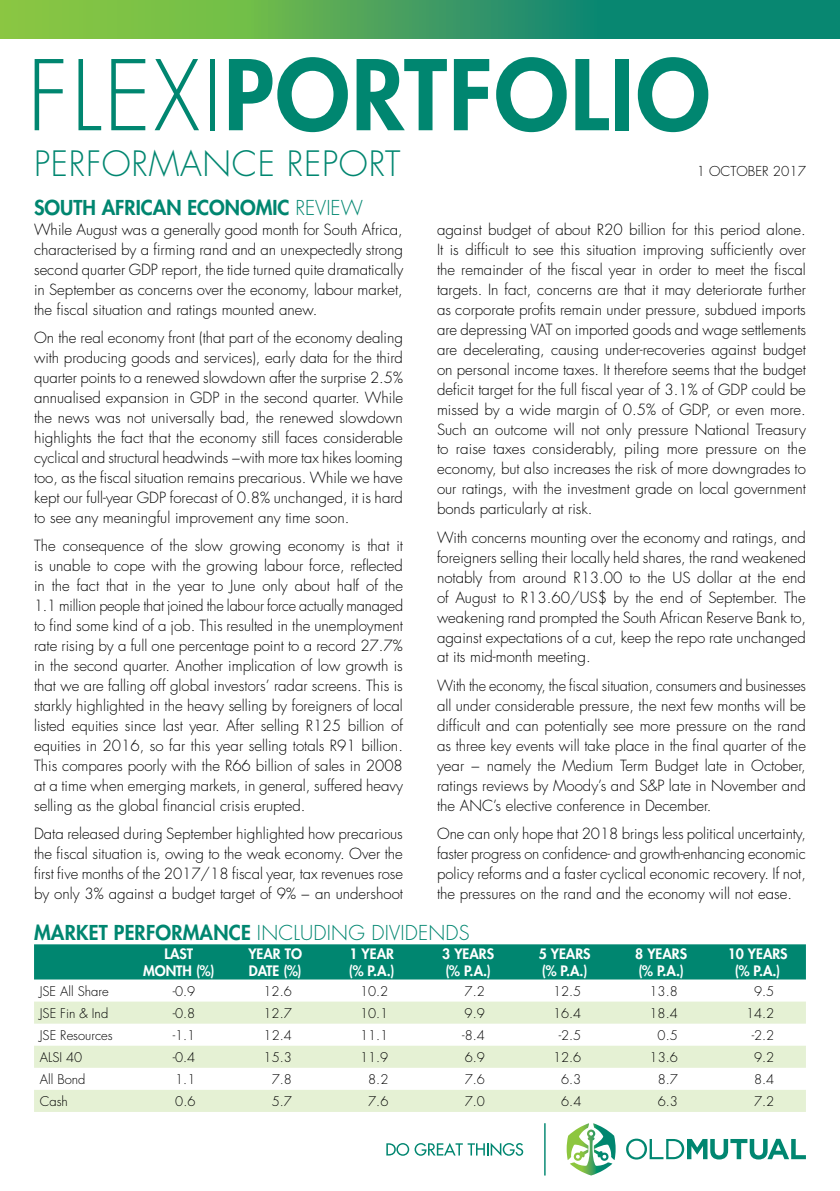
<style>
.page{position:relative;width:840px;height:1191px;background:#fff}
.page>*{position:absolute;margin:0;border:0;box-sizing:border-box;transform-origin:0 0}
.t1{font:800 94.4px "Futura Std";letter-spacing:.02em;color:#008670}
.t2{font:300 34px "Futura Std";letter-spacing:.02em;color:#008670}
.t3{font:300 20px "Futura Std";letter-spacing:.01em;color:#008670}
.t4{font:800 20px "Futura Std";color:#008670}
.t5{font:300 15px/20px "Futura Std";color:#000;text-align:justify}
.t6{font:800 14px/16.8px "Futura Std";color:#fff}
.t7{font:300 13.4px "Futura Std";color:#000}
.t8{font:300 13px "Futura Std";color:#000}
.s1{font-weight:300}
.s2{font-weight:800}
</style>
<div class="page">
<svg style="left:0;top:0;width:839px;height:38px;background:#42a25d"></svg>
<div style="left:34px;top:944px;width:771px;height:35px;background:#008670"></div>
<svg style="left:34px;top:1001px;width:771px;height:111px;fill:#e5f1d4"></svg>
<svg style="left:566px;top:1123px;width:49px;height:52px"></svg>
<svg style="left:626px;top:1138px;width:179px;height:21px"></svg>
<hr style="left:544px;top:1123px;width:1px;height:52px;background:#008670">
<svg style="left:386px;top:1143px;width:137px;height:13px"></svg>
<h1 class="t1" style="left:27px;top:36px;width:684px"><span class="s1">FLEXI</span>PORTFOLIO</h1>
<h2 class="t2" style="left:34px;top:143px;width:368px">PERFORMANCE REPORT</h2>
<p class="t7" style="left:696px;top:163px;width:111px">1 OCTOBER 2017</p>
<h3 class="t4" style="left:34px;top:195px;width:330px">SOUTH AFRICAN ECONOMIC <span class="s1">REVIEW</span></h3>
<p class="t5" style="left:34px;top:220px;width:370px">While August was a generally good month for South Africa, characterised by a firming rand and an unexpectedly strong second quarter GDP report, the tide turned quite dramatically in September as concerns over the economy, labour market, the fiscal situation and ratings mounted anew.</p>
<p class="t5" style="left:34px;top:328px;width:370px">On the real economy front (that part of the economy dealing with producing goods and services), early data for the third quarter points to a renewed slowdown after the surprise 2.5% annualised expansion in GDP in the second quarter. While the news was not universally bad, the renewed slowdown highlights the fact that the economy still faces considerable cyclical and structural headwinds −with more tax hikes looming too, as the fiscal situation remains precarious. While we have kept our full-year GDP forecast of 0.8% unchanged, it is hard to see any meaningful improvement any time soon.</p>
<p class="t5" style="left:34px;top:536px;width:370px">The consequence of the slow growing economy is that it is unable to cope with the growing labour force, reflected in the fact that in the year to June only about half of the 1.1 million people that joined the labour force actually managed to find some kind of a job. This resulted in the unemployment rate rising by a full one percentage point to a record 27.7% in the second quarter. Another implication of low growth is that we are falling off global investors’ radar screens. This is starkly highlighted in the heavy selling by foreigners of local listed equities since last year. After selling R125 billion of equities in 2016, so far this year selling totals R91 billion.<br>This compares poorly with the R66 billion of sales in 2008 at a time when emerging markets, in general, suffered heavy selling as the global financial crisis erupted.</p>
<p class="t5" style="left:34px;top:824px;width:370px">Data released during September highlighted how precarious the fiscal situation is, owing to the weak economy. Over the first five months of the 2017/18 fiscal year, tax revenues rose by only 3% against a budget target of 9% − an undershoot</p>
<h3 class="t3" style="left:34px;top:920px;width:437px"><span class="s2">MARKET PERFORMANCE</span> INCLUDING DIVIDENDS</h3>
<p class="t6" style="left:143px;top:945px;width:73px;text-align:center">LAST<br>MONTH (%)</p>
<p class="t6" style="left:248px;top:945px;width:55px">YEAR TO<br>DATE (%)</p>
<p class="t6" style="left:349px;top:945px;width:47px">1 YEAR (% P.A.)</p>
<p class="t6" style="left:442px;top:945px;width:53px">3 YEARS (% P.A.)</p>
<p class="t6" style="left:538px;top:945px;width:53px">5 YEARS (% P.A.)</p>
<p class="t6" style="left:635px;top:945px;width:53px">8 YEARS (% P.A.)</p>
<p class="t6" style="left:727px;top:945px;width:61px;text-align:center">10 YEARS (% P.A.)</p>
<p class="t8" style="left:40px;top:983px;width:71px">JSE All Share</p>
<p class="t8" style="left:172px;top:983px;width:24px">-0.9</p>
<p class="t8" style="left:263px;top:983px;width:30px">12.6</p>
<p class="t8" style="left:360px;top:983px;width:30px">10.2</p>
<p class="t8" style="left:464px;top:983px;width:22px">7.2</p>
<p class="t8" style="left:552px;top:983px;width:30px">12.5</p>
<p class="t8" style="left:649px;top:983px;width:30px">13.8</p>
<p class="t8" style="left:753px;top:983px;width:22px">9.5</p>
<p class="t8" style="left:40px;top:1005px;width:70px">JSE Fin &amp; Ind</p>
<p class="t8" style="left:173px;top:1005px;width:24px">-0.8</p>
<p class="t8" style="left:263px;top:1005px;width:30px">12.7</p>
<p class="t8" style="left:360px;top:1005px;width:30px">10.1</p>
<p class="t8" style="left:464px;top:1005px;width:22px">9.9</p>
<p class="t8" style="left:552px;top:1005px;width:30px">16.4</p>
<p class="t8" style="left:649px;top:1005px;width:30px">18.4</p>
<p class="t8" style="left:745px;top:1005px;width:30px">14.2</p>
<p class="t8" style="left:40px;top:1027px;width:74px">JSE Resources</p>
<p class="t8" style="left:173px;top:1027px;width:24px">-1.1</p>
<p class="t8" style="left:263px;top:1027px;width:30px">12.4</p>
<p class="t8" style="left:360px;top:1027px;width:30px">11.1</p>
<p class="t8" style="left:462px;top:1027px;width:24px">-8.4</p>
<p class="t8" style="left:558px;top:1027px;width:24px">-2.5</p>
<p class="t8" style="left:657px;top:1027px;width:22px">0.5</p>
<p class="t8" style="left:751px;top:1027px;width:24px">-2.2</p>
<p class="t8" style="left:40px;top:1049px;width:44px">ALSI 40</p>
<p class="t8" style="left:173px;top:1049px;width:24px">-0.4</p>
<p class="t8" style="left:263px;top:1049px;width:30px">15.3</p>
<p class="t8" style="left:360px;top:1049px;width:30px">11.9</p>
<p class="t8" style="left:464px;top:1049px;width:22px">6.9</p>
<p class="t8" style="left:552px;top:1049px;width:30px">12.6</p>
<p class="t8" style="left:649px;top:1049px;width:30px">13.6</p>
<p class="t8" style="left:753px;top:1049px;width:22px">9.2</p>
<p class="t8" style="left:40px;top:1071px;width:47px">All Bond</p>
<p class="t8" style="left:175px;top:1071px;width:22px">1.1</p>
<p class="t8" style="left:271px;top:1071px;width:22px">7.8</p>
<p class="t8" style="left:368px;top:1071px;width:22px">8.2</p>
<p class="t8" style="left:464px;top:1071px;width:22px">7.6</p>
<p class="t8" style="left:561px;top:1071px;width:22px">6.3</p>
<p class="t8" style="left:657px;top:1071px;width:22px">8.7</p>
<p class="t8" style="left:753px;top:1071px;width:22px">8.4</p>
<p class="t8" style="left:40px;top:1093px;width:30px">Cash</p>
<p class="t8" style="left:175px;top:1093px;width:22px">0.6</p>
<p class="t8" style="left:271px;top:1093px;width:22px">5.7</p>
<p class="t8" style="left:368px;top:1093px;width:22px">7.6</p>
<p class="t8" style="left:464px;top:1093px;width:22px">7.0</p>
<p class="t8" style="left:561px;top:1093px;width:22px">6.4</p>
<p class="t8" style="left:657px;top:1093px;width:22px">6.3</p>
<p class="t8" style="left:753px;top:1093px;width:22px">7.2</p>
<p class="t5" style="left:437px;top:220px;width:370px">against budget of about R20 billion for this period alone.<br>It is difficult to see this situation improving sufficiently over the remainder of the fiscal year in order to meet the fiscal targets. In fact, concerns are that it may deteriorate further as corporate profits remain under pressure, subdued imports are depressing VAT on imported goods and wage settlements are decelerating, causing under-recoveries against budget on personal income taxes. It therefore seems that the budget deficit target for the full fiscal year of 3.1% of GDP could be missed by a wide margin of 0.5% of GDP, or even more.<br>Such an outcome will not only pressure National Treasury to raise taxes considerably, piling more pressure on the economy, but also increases the risk of more downgrades to our ratings, with the investment grade on local government bonds particularly at risk.</p>
<p class="t5" style="left:437px;top:528px;width:370px">With concerns mounting over the economy and ratings, and foreigners selling their locally held shares, the rand weakened notably from around R13.00 to the US dollar at the end of August to R13.60/US$ by the end of September. The weakening rand prompted the South African Reserve Bank to, against expectations of a cut, keep the repo rate unchanged at its mid-month meeting.</p>
<p class="t5" style="left:437px;top:676px;width:370px">With the economy, the fiscal situation, consumers and businesses all under considerable pressure, the next few months will be difficult and can potentially see more pressure on the rand as three key events will take place in the final quarter of the year − namely the Medium Term Budget late in October, ratings reviews by Moody’s and S&amp;P late in November and the ANC’s elective conference in December.</p>
<p class="t5" style="left:437px;top:824px;width:370px">One can only hope that 2018 brings less political uncertainty, faster progress on confidence- and growth-enhancing economic policy reforms and a faster cyclical economic recovery. If not, the pressures on the rand and the economy will not ease.</p>
</div>
